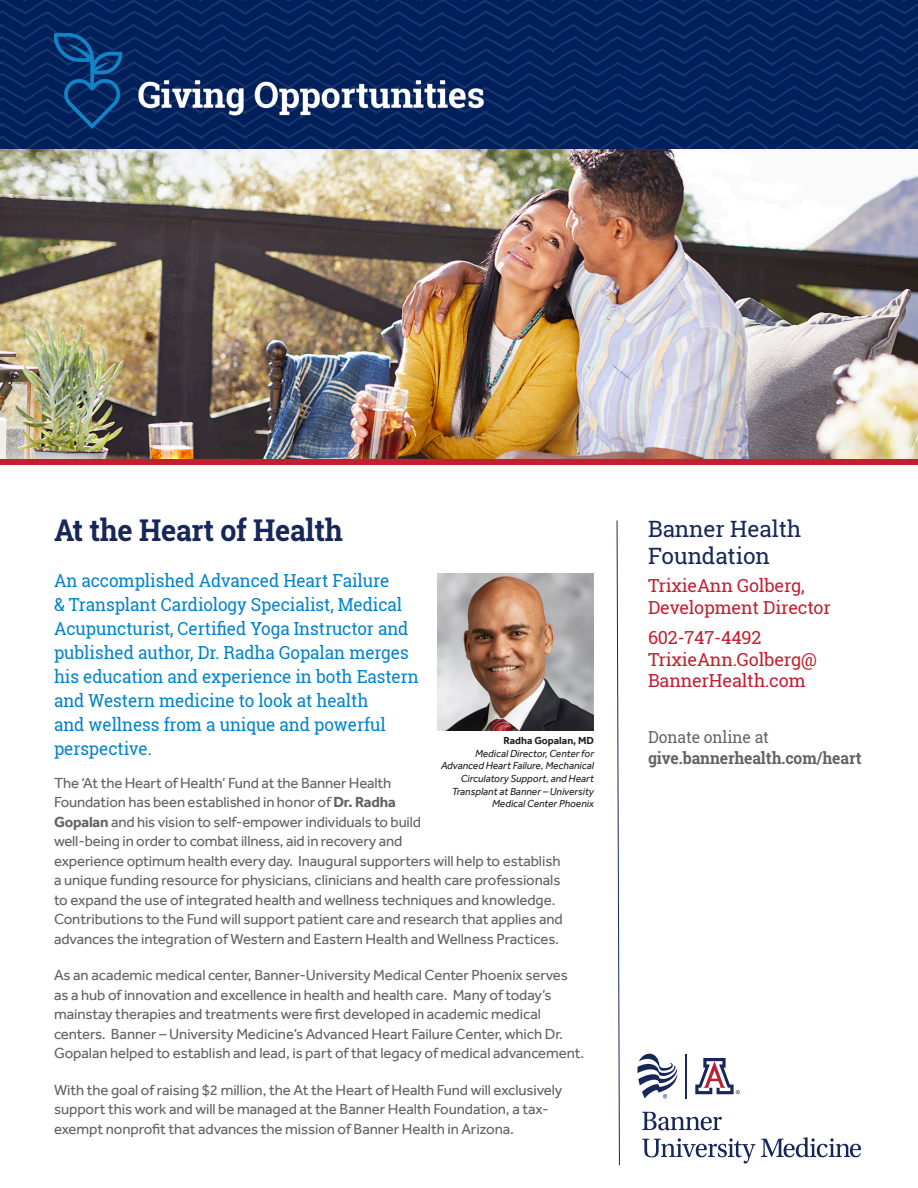
<style>
.page{position:relative;width:918px;height:1188px;background:#fff}
.page>*{position:absolute;margin:0;border:0;box-sizing:border-box;transform-origin:0 0}
.t1{font:700 30px "Roboto Slab";letter-spacing:-.01em;color:#172757;scale:.95 1}
.Side_Head{font:22.5px/27px "Roboto Slab";letter-spacing:-.005em;color:#172757}
.t2{font:18px/24px "Roboto Slab";letter-spacing:-.005em;color:#0083ca;scale:.95 1}
.t3{font:18px/21.6px "Roboto Slab";letter-spacing:-.01em;color:#c31f31}
.Side_Text{font:700 16.5px/21px "Roboto Slab";letter-spacing:-.005em;color:#636366;scale:.95 1}
.Bullets{font:15px/19.5px "Effra";letter-spacing:-.005em;color:#636366}
.t4{font:italic 10.5px/12.6px "Effra";color:#231f20;text-align:right}
.t5{font:700 10.5px "Effra";color:#231f20}
.s1{font-weight:700}
.s2{font-weight:400}
</style>
<div class="page">
<svg style="left:616px;top:520px;width:4px;height:646px"></svg>
<img style="left:0;top:0;width:918px;height:459px">
<div style="left:0;top:459px;width:918px;height:5px;background:#c31f31"></div>
<img style="left:54px;top:34px;width:466px;height:94px">
<svg style="left:695px;top:1058px;width:45px;height:37px"></svg>
<hr style="left:686px;top:1054px;width:1px;height:44px;background:#172757">
<svg style="left:637px;top:1053px;width:41px;height:46px"></svg>
<svg style="left:642px;top:1112px;width:80px;height:18px"></svg>
<svg style="left:642px;top:1137px;width:219px;height:27px"></svg>
<img style="left:437px;top:573px;width:157px;height:158px">
<p class="t1" style="left:54px;top:510px;width:306px">At the Heart of Health</p>
<p class="Side_Head" style="left:648px;top:515px;width:155px">Banner Health<br>Foundation</p>
<p class="t3" style="left:648px;top:574px;width:184px">TrixieAnn Golberg,<br>Development Director</p>
<p class="t3" style="left:648px;top:627px;width:115px">602-747-4492</p>
<p class="t3" style="left:648px;top:648px;width:171px">TrixieAnn.Golberg@</p>
<p class="t3" style="left:648px;top:670px;width:159px">BannerHealth.com</p>
<p class="t2" style="left:54px;top:568px;width:385px">An accomplished Advanced Heart Failure<br>&amp; Transplant Cardiology Specialist, Medical Acupuncturist, Certified Yoga Instructor and published author, Dr. Radha Gopalan merges his education and experience in both Eastern and Western medicine to look at health<br>and wellness from a unique and powerful perspective.</p>
<p class="Bullets" style="left:54px;top:773px;width:510px">The ‘At the Heart of Health’ Fund at the Banner Health<br>Foundation has been established in honor of <span class="s1">Dr. Radha<br>Gopalan</span> and his vision to self-empower individuals to build<br>well-being in order to combat illness, aid in recovery and<br>experience optimum health every day. Inaugural supporters will help to establish a unique funding resource for physicians, clinicians and health care professionals to expand the use of integrated health and wellness techniques and knowledge.<br>Contributions to the Fund will support patient care and research that applies and advances the integration of Western and Eastern Health and Wellness Practices.</p>
<p class="Bullets" style="left:54px;top:966px;width:532px">As an academic medical center, Banner-University Medical Center Phoenix serves as a hub of innovation and excellence in health and health care. Many of today’s mainstay therapies and treatments were first developed in academic medical centers. Banner – University Medicine’s Advanced Heart Failure Center, which Dr.<br>Gopalan helped to establish and lead, is part of that legacy of medical advancement.</p>
<p class="Bullets" style="left:54px;top:1080px;width:510px">With the goal of raising $2 million, the At the Heart of Health Fund will exclusively support this work and will be managed at the Banner Health Foundation, a tax&shy;exempt nonprofit that advances the mission of Banner Health in Arizona.</p>
<p class="Side_Text" style="left:648px;top:726px;width:226px"><span class="s2">Donate online at </span>give.bannerhealth.com/heart</p>
<p class="t5" style="left:503px;top:735px;width:92px">Radha Gopalan, MD</p>
<p class="t4" style="left:441px;top:747px;width:154px">Medical Director, Center for<br>Advanced Heart Failure, Mechanical<br>Circulatory Support, and Heart<br>Transplant at Banner – University<br>Medical Center Phoenix</p>
</div>
